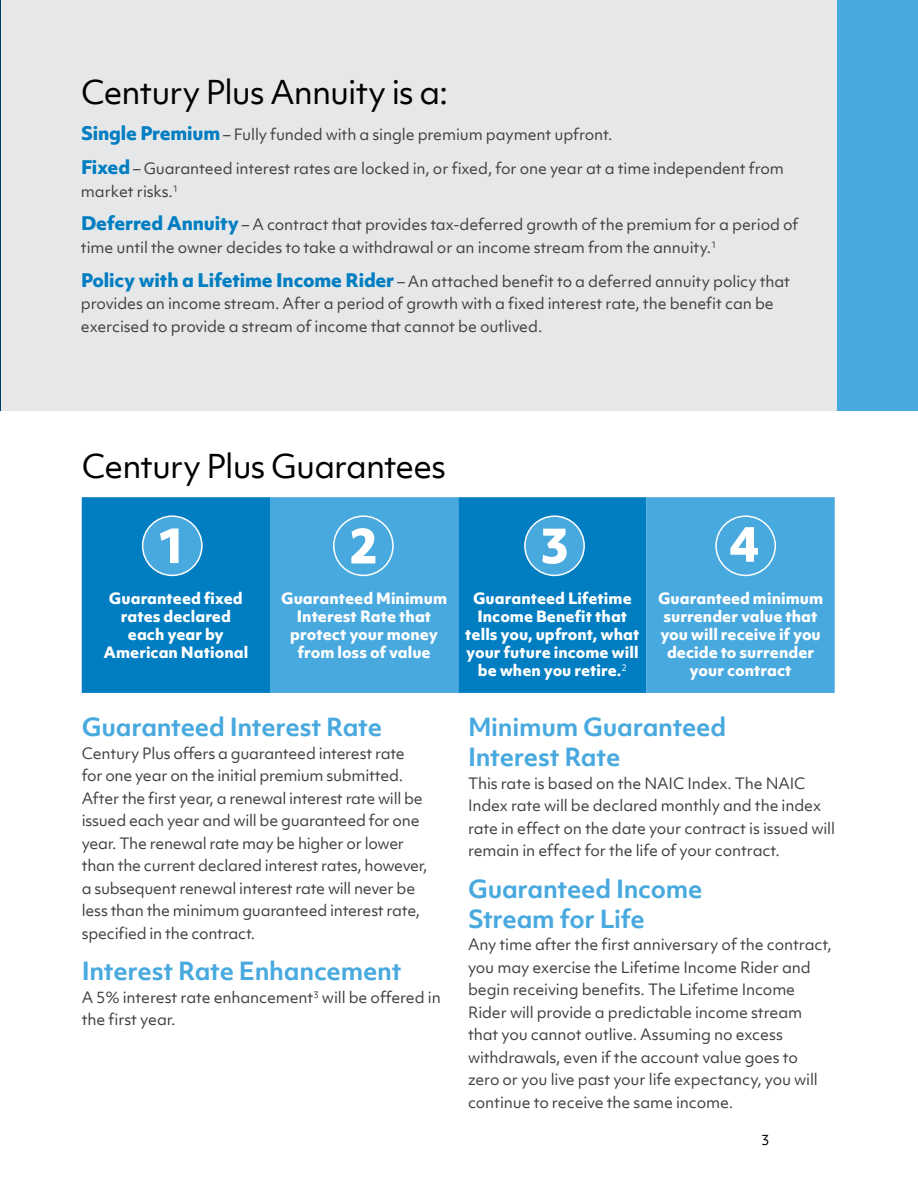
<style>
.page{position:relative;width:918px;height:1188px;background:#fff}
.page>*{position:absolute;margin:0;border:0;box-sizing:border-box;transform-origin:0 0}
.t1{font:31.5px "Objektiv Mk 1";letter-spacing:-.03em;color:#000}
.t2{font:700 24px/30px "Objektiv Mk 1";letter-spacing:-.01em;color:#48a9df}
.t3{font:15px/22.5px "Objektiv Mk 1";letter-spacing:-.01em;color:#414042}
.t4{font:800 15px/18px "Objektiv Mk 1";color:#fff;text-align:center}
.t5{font:13.5px "Objektiv Mk 1";color:#000}
.s1{font-weight:800;font-size:18px;color:#007ec1}
</style>
<div class="page">
<div style="left:1px;top:0;width:917px;height:410px;background:#e6e7e8"></div>
<div style="left:82px;top:497px;width:188px;height:196px;background:#007ec1"></div>
<svg style="left:270px;top:497px;width:565px;height:196px;background:#319bd5"></svg>
<hr style="left:0;top:0;width:1px;height:411px;background:#003c6a">
<div style="left:143px;top:516px;width:59px;height:59px;background:#48a9df;border-radius:50%"></div>
<div style="left:142px;top:515px;width:61px;height:61px;border:2px solid #fff;border-radius:50%"></div>
<svg style="left:160px;top:528px;width:19px;height:35px"></svg>
<div style="left:334px;top:516px;width:59px;height:59px;background:#48a9df;border-radius:50%"></div>
<div style="left:333px;top:515px;width:61px;height:61px;border:2px solid #fff;border-radius:50%"></div>
<svg style="left:351px;top:528px;width:24px;height:35px"></svg>
<div style="left:525px;top:516px;width:59px;height:59px;background:#48a9df;border-radius:50%"></div>
<div style="left:524px;top:515px;width:61px;height:61px;border:2px solid #fff;border-radius:50%"></div>
<svg style="left:542px;top:529px;width:25px;height:35px"></svg>
<div style="left:716px;top:516px;width:59px;height:59px;background:#48a9df;border-radius:50%"></div>
<div style="left:715px;top:515px;width:61px;height:61px;border:2px solid #fff;border-radius:50%"></div>
<svg style="left:730px;top:527px;width:28px;height:35px"></svg>
<div style="left:837px;top:0;width:81px;height:410px;background:#48a9df"></div>
<h1 class="t1" style="left:81px;top:71px;width:369px">Century Plus Annuity is a:</h1>
<p class="t3" style="left:81px;top:123px;width:533px"><span class="s1">Single Premium</span> – Fully funded with a single premium payment upfront.</p>
<p class="t3" style="left:81px;top:157px;width:705px"><span class="s1">Fixed</span> – Guaranteed interest rates are locked in, or fixed, for one year at a time independent from market risks.<sup>1</sup></p>
<p class="t3" style="left:81px;top:213px;width:719px"><span class="s1">Deferred Annuity</span> – A contract that provides tax-deferred growth of the premium for a period of time until the owner decides to take a withdrawal or an income stream from the annuity.<sup>1</sup></p>
<p class="t3" style="left:81px;top:270px;width:711px"><span class="s1">Policy with a Lifetime Income Rider</span> – An attached benefit to a deferred annuity policy that provides an income stream. After a period of growth with a fixed interest rate, the benefit can be exercised to provide a stream of income that cannot be outlived.</p>
<h1 class="t1" style="left:82px;top:444px;width:366px">Century Plus Guarantees</h1>
<p class="t4" style="left:104px;top:589px;width:146px">Guaranteed fixed rates declared each year by<br>American National</p>
<p class="t4" style="left:281px;top:589px;width:167px">Guaranteed Minimum<br>Interest Rate that protect your money from loss of value</p>
<p class="t4" style="left:465px;top:589px;width:176px">Guaranteed Lifetime<br>Income Benefit that tells you, upfront, what your future income will be when you retire.<sup>2</sup></p>
<p class="t4" style="left:658px;top:589px;width:167px">Guaranteed minimum surrender value that you will receive if you decide to surrender your contract</p>
<h2 class="t2" style="left:82px;top:712px;width:302px">Guaranteed Interest Rate</h2>
<p class="t3" style="left:82px;top:742px;width:347px">Century Plus offers a guaranteed interest rate for one year on the initial premium submitted.<br>After the first year, a renewal interest rate will be issued each year and will be guaranteed for one year. The renewal rate may be higher or lower than the current declared interest rates, however, a subsequent renewal interest rate will never be less than the minimum guaranteed interest rate, specified in the contract.</p>
<h2 class="t2" style="left:82px;top:956px;width:321px">Interest Rate Enhancement</h2>
<p class="t3" style="left:82px;top:986px;width:361px">A 5% interest rate enhancement<sup>3</sup> will be offered in the first year.</p>
<h2 class="t2" style="left:468px;top:712px;width:260px">Minimum Guaranteed<br>Interest Rate</h2>
<p class="t3" style="left:468px;top:772px;width:369px">This rate is based on the NAIC Index. The NAIC Index rate will be declared monthly and the index rate in effect on the date your contract is issued will remain in effect for the life of your contract.</p>
<h2 class="t2" style="left:468px;top:873px;width:236px">Guaranteed Income<br>Stream for Life</h2>
<p class="t3" style="left:468px;top:933px;width:365px">Any time after the first anniversary of the contract, you may exercise the Lifetime Income Rider and begin receiving benefits. The Lifetime Income Rider will provide a predictable income stream that you cannot outlive. Assuming no excess withdrawals, even if the account value goes to zero or you live past your life expectancy, you will continue to receive the same income.</p>
<p class="t5" style="left:761px;top:1131px;width:10px">3</p>
</div>
